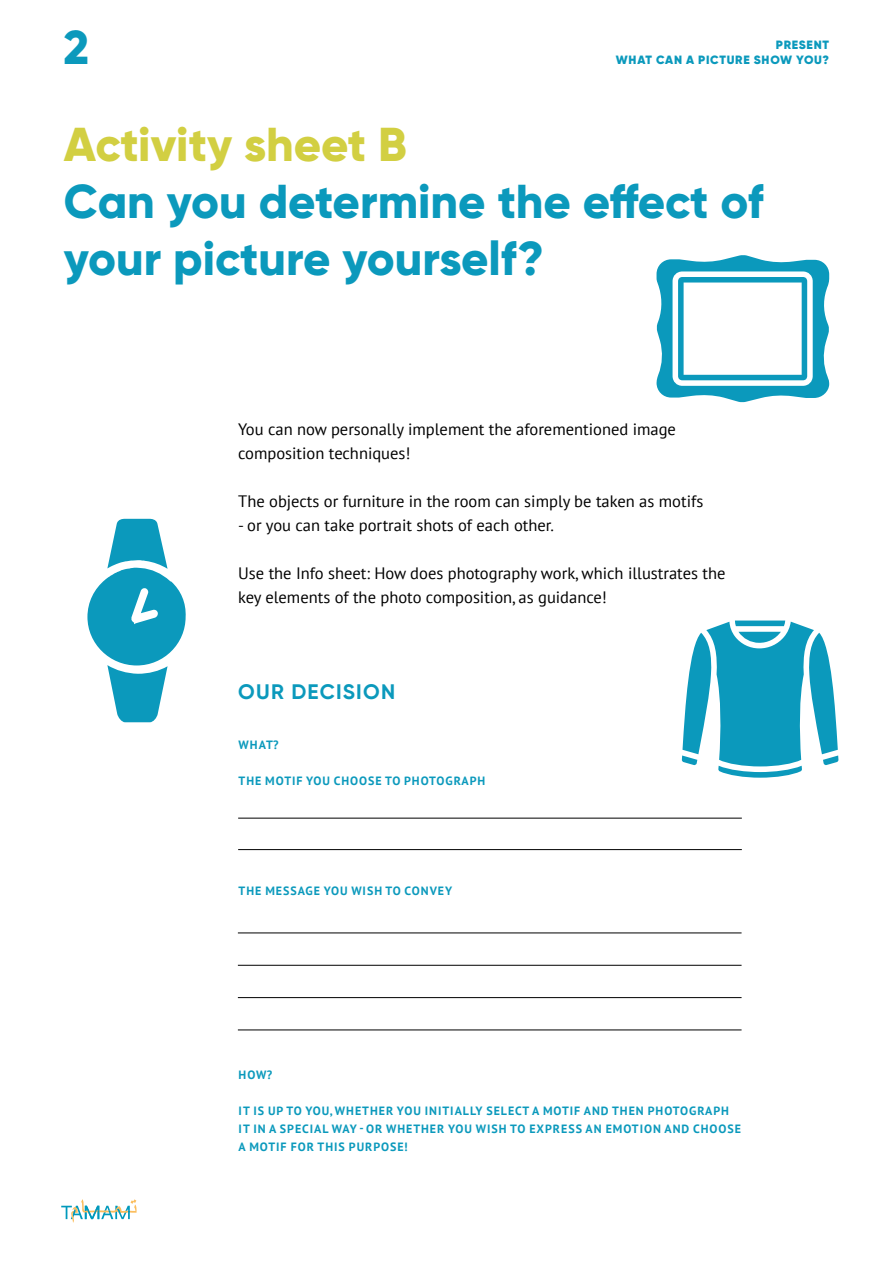
<style>
.page{position:relative;width:893px;height:1263px;background:#fff}
.page>*{position:absolute;margin:0;border:0;box-sizing:border-box;transform-origin:0 0}
.t1{font:800 47.55px/57px "Gilroy";color:#0b99bc}
.t2{font:800 47.55px "Gilroy";letter-spacing:-.005em;color:#d2cf42}
.t3{font:700 21px "Gilroy";letter-spacing:.055em;color:#0b99bc}
.t4{font:16.5px/24px "PT Sans";color:#000}
.t5{font:700 12px/18px "PT Sans";letter-spacing:.08em;color:#0b99bc}
.t6{font:900 12px "Gilroy";letter-spacing:.06em;color:#0b99bc}
</style>
<div class="page">
<hr style="left:238px;top:818px;width:504px;height:1px;background:#000">
<hr style="left:238px;top:849px;width:504px;height:1px;background:#000">
<hr style="left:238px;top:933px;width:504px;height:1px;background:#000">
<hr style="left:238px;top:965px;width:504px;height:1px;background:#000">
<hr style="left:238px;top:997px;width:504px;height:1px;background:#000">
<hr style="left:238px;top:1030px;width:504px;height:1px;background:#000">
<svg style="left:656px;top:255px;width:173px;height:147px"></svg>
<svg style="left:682px;top:620px;width:156px;height:158px"></svg>
<svg style="left:87px;top:519px;width:99px;height:203px"></svg>
<svg style="left:61px;top:1199px;width:76px;height:24px"></svg>
<h1 class="t1" style="left:64px;top:18px;width:27px">2</h1>
<p class="t6" style="left:776px;top:38px;width:55px">PRESENT</p>
<p class="t6" style="left:616px;top:52px;width:215px">WHAT CAN A PICTURE SHOW YOU?</p>
<h1 class="t2" style="left:64px;top:114px;width:344px">Activity sheet B</h1>
<h1 class="t1" style="left:64px;top:173px;width:701px">Can you determine the effect of your picture yourself?</h1>
<p class="t4" style="left:238px;top:417px;width:439px">You can now personally implement the aforementioned image composition techniques!</p>
<p class="t4" style="left:238px;top:489px;width:467px">The objects or furniture in the room can simply be taken as motifs</p>
<p class="t4" style="left:238px;top:513px;width:317px">- or you can take portrait shots of each other.</p>
<p class="t4" style="left:238px;top:561px;width:489px">Use the Info sheet: How does photography work, which illustrates the key elements of the photo composition, as guidance!</p>
<p class="t3" style="left:238px;top:679px;width:158px">OUR DECISION</p>
<p class="t5" style="left:239px;top:735px;width:42px">WHAT?</p>
<p class="t5" style="left:239px;top:771px;width:248px">THE MOTIF YOU CHOOSE TO PHOTOGRAPH</p>
<p class="t5" style="left:239px;top:882px;width:215px">THE MESSAGE YOU WISH TO CONVEY</p>
<p class="t5" style="left:239px;top:1065px;width:35px">HOW?</p>
<p class="t5" style="left:239px;top:1101px;width:504px">IT IS UP TO YOU, WHETHER YOU INITIALLY SELECT A MOTIF AND THEN PHOTOGRAPH<br>IT IN A SPECIAL WAY - OR WHETHER YOU WISH TO EXPRESS AN EMOTION AND CHOOSE<br>A MOTIF FOR THIS PURPOSE!</p>
</div>
